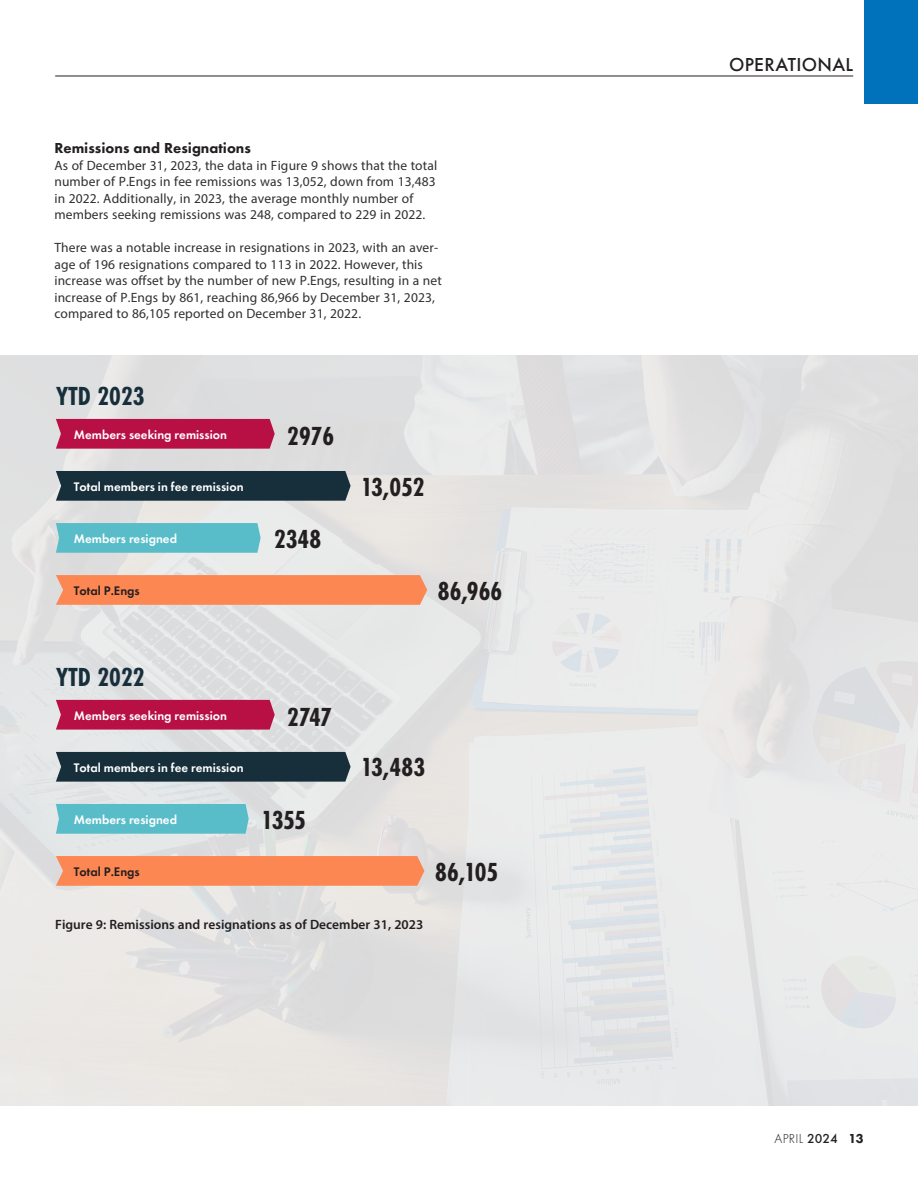
<style>
.page{position:relative;width:918px;height:1188px;background:#fff}
.page>*{position:absolute;margin:0;border:0;box-sizing:border-box;transform-origin:0 0}
.t1{font:700 27.15px "Futura PT Cond";color:#231f20}
.t2{font:700 27.15px "Futura PT Cond";color:#172e3b}
.t3{font:500 19.5px "Futura PT";letter-spacing:.015em;color:#231f20}
.Body_Myriad{font:800 15px "Futura PT";color:#231f20}
.Body_Myriad-2{font:13.5px/16.5px "Myriad Pro";letter-spacing:.01em;color:#312f30}
.Body_Myriad-3{font:600 13.5px "Myriad Pro";color:#231f20}
.Body_Fru_Indent_2017{font:300 13.5px "Futura PT";letter-spacing:.02em;color:#231f20}
.t4{font:600 12.9px "Futura PT";color:#fff}
.t5{font:600 12.9px "Futura PT";color:#231f20}
.s1{font-weight:500}
.s2{font-weight:800}
</style>
<div class="page">
<img style="left:0;top:355px;width:918px;height:751px">
<div style="left:864px;top:0;width:54px;height:104px;background:#0072bc"></div>
<hr style="left:55px;top:76px;width:798px;height:1px;background:#231f20">
<div style="left:56px;top:700px;width:219px;height:30px;background:#b80f45"></div>
<div style="left:56px;top:752px;width:295px;height:30px;background:#172e3b"></div>
<div style="left:56px;top:804px;width:193px;height:30px;background:#59bdc9"></div>
<div style="left:56px;top:856px;width:368px;height:30px;background:#fc8752"></div>
<div style="left:56px;top:419px;width:219px;height:30px;background:#b80f45"></div>
<div style="left:56px;top:471px;width:295px;height:30px;background:#172e3b"></div>
<div style="left:56px;top:523px;width:205px;height:30px;background:#59bdc9"></div>
<svg style="left:56px;top:575px;width:371px;height:30px;background:#fb8956"></svg>
<p class="Body_Myriad" style="left:54px;top:139px;width:198px">Remissions and Resignations</p>
<p class="Body_Myriad-2" style="left:54px;top:157px;width:384px">As of December 31, 2023, the data in Figure 9 shows that the total number of P.Engs in fee remissions was 13,052, down from 13,483 in 2022. Additionally, in 2023, the average monthly number of members seeking remissions was 248, compared to 229 in 2022.</p>
<p class="Body_Myriad-2" style="left:54px;top:239px;width:389px">There was a notable increase in resignations in 2023, with an aver&shy;age of 196 resignations compared to 113 in 2022. However, this increase was offset by the number of new P.Engs, resulting in a net increase of P.Engs by 861, reaching 86,966 by December 31, 2023, compared to 86,105 reported on December 31, 2022.</p>
<p class="t2" style="left:56px;top:380px;width:90px">YTD 2023</p>
<p class="t4" style="left:74px;top:426px;width:155px">Members seeking remission</p>
<p class="t1" style="left:287px;top:420px;width:48px">2976</p>
<p class="t4" style="left:74px;top:478px;width:171px">Total members in fee remission</p>
<p class="t1" style="left:361px;top:471px;width:65px">13,052</p>
<p class="t4" style="left:74px;top:530px;width:105px">Members resigned</p>
<p class="t5" style="left:74px;top:583px;width:67px">Total P.Engs</p>
<p class="t1" style="left:274px;top:523px;width:48px">2348</p>
<p class="t1" style="left:438px;top:576px;width:66px">86,966</p>
<p class="t2" style="left:56px;top:661px;width:90px">YTD 2022</p>
<p class="t4" style="left:74px;top:707px;width:155px">Members seeking remission</p>
<p class="t1" style="left:287px;top:701px;width:46px">2747</p>
<p class="t4" style="left:74px;top:759px;width:171px">Total members in fee remission</p>
<p class="t1" style="left:361px;top:752px;width:66px">13,483</p>
<p class="t4" style="left:74px;top:811px;width:105px">Members resigned</p>
<p class="t5" style="left:74px;top:863px;width:67px">Total P.Engs</p>
<p class="t1" style="left:261px;top:804px;width:46px">1355</p>
<p class="t1" style="left:435px;top:857px;width:64px">86,105</p>
<p class="Body_Myriad-3" style="left:55px;top:915px;width:370px">Figure 9: Remissions and resignations as of December 31, 2023</p>
<p class="t3" style="left:729px;top:52px;width:125px">OPERATIONAL</p>
<p class="Body_Fru_Indent_2017" style="left:774px;top:1131px;width:91px">APRIL <span class="s1">2024</span> <span class="s2">13</span></p>
</div>
